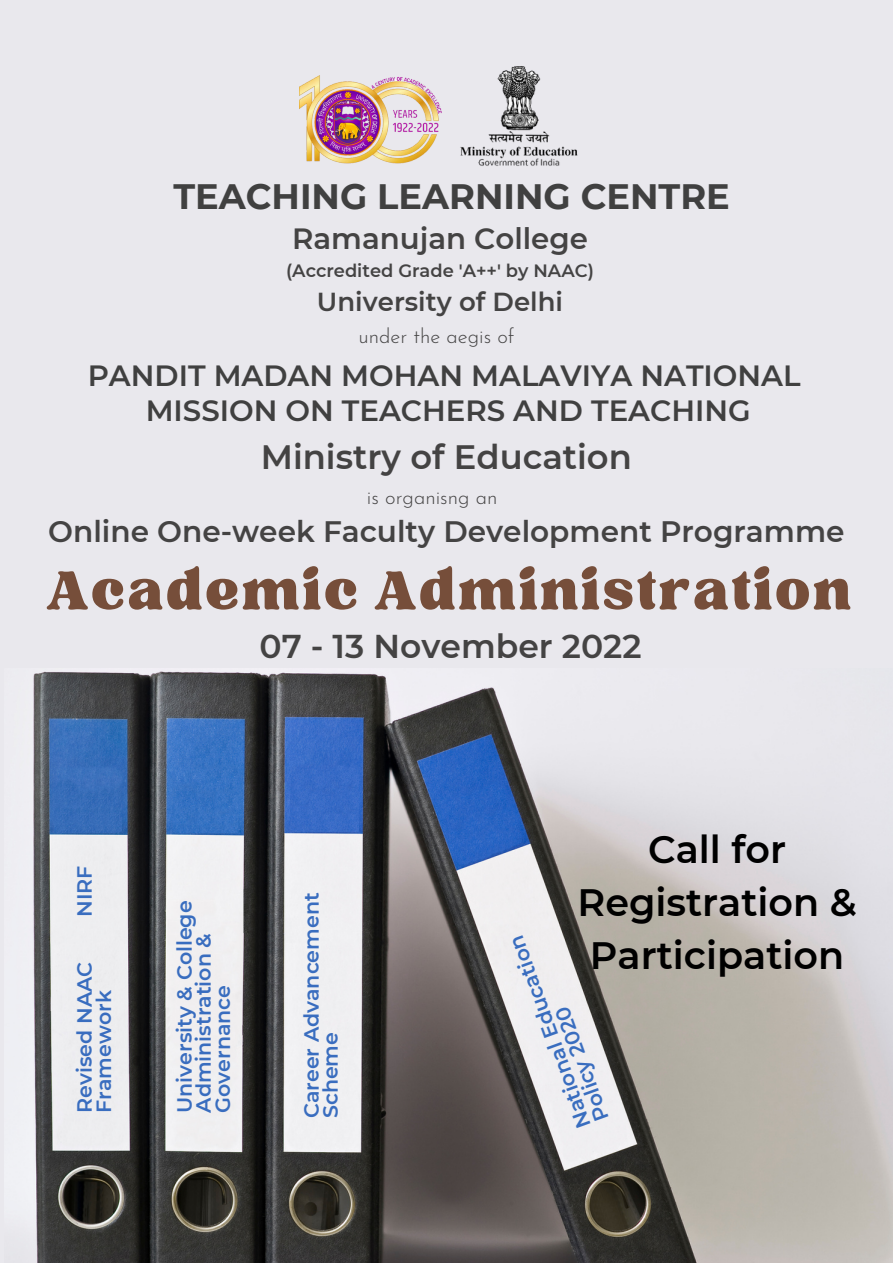
<style>
.page{position:relative;width:893px;height:1264px;background:#fff}
.page>*{position:absolute;margin:0;border:0;box-sizing:border-box;transform-origin:0 0}
.t1{font:75px "TAN Tangkiwood Display";letter-spacing:.035em;color:#764e3a}
.t2{font:600 38.1px/52.8px "Montserrat";color:#000;text-align:center}
.t3{font:700 35.25px "Montserrat";color:#404040}
.t4{font:600 33.75px "Montserrat";color:#444343}
.t5{font:600 33px "Montserrat";color:#444343}
.t6{font:600 29.55px "Montserrat";color:#444343}
.t7{font:600 29.25px/34.8px "Montserrat";color:#404040;text-align:center}
.t8{font:600 29.25px "Montserrat";color:#444343}
.t9{font:600 25.95px "Montserrat";color:#444343}
.t10{font:600 20.55px/19px "Montserrat";color:#396dbf}
.t11{font:300 20.25px "Josefin Sans";color:#444343}
.t12{font:600 17.85px "Montserrat";color:#444343}
</style>
<div class="page">
<div style="left:0;top:0;width:892px;height:1262px;background:#e9e8ed"></div>
<img style="left:460px;top:66px;width:118px;height:100px">
<img style="left:299px;top:75px;width:142px;height:88px">
<img style="left:28px;top:668px;width:864px;height:594px">
<h3 class="t3" style="left:173px;top:174px;width:558px">TEACHING LEARNING CENTRE</h3>
<h3 class="t8" style="left:292px;top:221px;width:297px">Ramanujan College</h3>
<p class="t12" style="left:286px;top:260px;width:309px">(Accredited Grade 'A++' by NAAC)</p>
<p class="t9" style="left:317px;top:286px;width:247px">University of Delhi</p>
<p class="t11" style="left:358px;top:328px;width:157px">under the aegis of</p>
<h3 class="t7" style="left:88px;top:358px;width:714px">PANDIT MADAN MOHAN MALAVIYA NATIONAL<br>MISSION ON TEACHERS AND TEACHING</h3>
<h3 class="t4" style="left:261px;top:436px;width:372px">Ministry of Education</h3>
<p class="t11" style="left:367px;top:489px;width:132px">is organisng an</p>
<h3 class="t6" style="left:48px;top:513px;width:797px">Online One-week Faculty Development Programme</h3>
<h1 class="t1" style="left:46px;top:563px;width:806px">Academic Administration</h1>
<h3 class="t5" style="left:259px;top:626px;width:384px">07 - 13 November 2022</h3>
<p class="t10" style="left:75px;top:916px;width:53px;rotate:-90deg">NIRF</p>
<p class="t10" style="left:75px;top:1112px;width:153px;rotate:-90deg">Revised NAAC<br>Framework</p>
<p class="t10" style="left:175px;top:1112px;width:214px;rotate:-90deg">University &amp; College<br>Administration &amp;<br>Governance</p>
<p class="t10" style="left:302px;top:1118px;width:227px;rotate:-90deg">Career Advancement<br>Scheme</p>
<h2 class="t2" style="left:577px;top:822px;width:280px">Call for<br>Registration &amp;<br>Participation</h2>
<p class="t10" style="left:575px;top:1130px;width:205px;rotate:-110deg">Nat oi nal Educat oi n<br>Pol ci y 2020</p>
</div>
